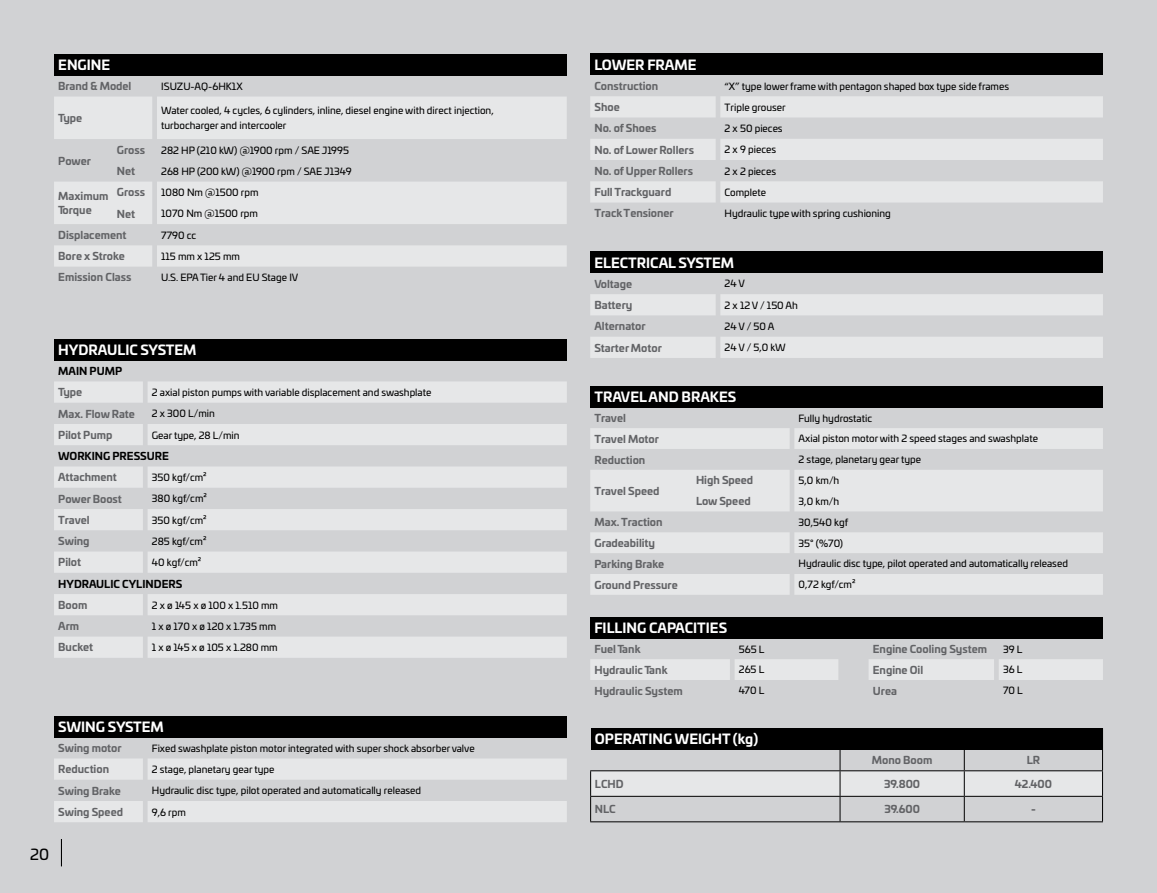
<style>
.page{position:relative;width:1157px;height:893px;background:#d1d2d4}
.page>*{position:absolute;margin:0;border:0;box-sizing:border-box;transform-origin:0 0}
.t1{font:15px "Univia Pro";color:#000}
.t2{font:700 13.5px "Univia Pro";color:#fff}
.t3{font:700 10.5px/13.5px "Univia Pro";color:#626366}
.t4{font:700 10.5px "Univia Pro";color:#000}
.t5{font:9.75px/15px "Univia Pro";color:#000}
</style>
<div class="page">
<svg style="left:61px;top:839px;width:1px;height:27px"></svg>
<div style="left:54px;top:54px;width:513px;height:21px;background:#000"></div>
<svg style="left:54px;top:97px;width:513px;height:170px;fill:#e6e7e8"></svg>
<div style="left:54px;top:339px;width:513px;height:21px;background:#000"></div>
<svg style="left:54px;top:381px;width:513px;height:277px;fill:#e6e7e8"></svg>
<div style="left:54px;top:716px;width:513px;height:21px;background:#000"></div>
<svg style="left:54px;top:759px;width:513px;height:63px"></svg>
<div style="left:590px;top:386px;width:513px;height:21px;background:#000"></div>
<svg style="left:590px;top:428px;width:513px;height:167px;fill:#e6e7e8"></svg>
<div style="left:590px;top:54px;width:513px;height:21px;background:#000"></div>
<svg style="left:590px;top:96px;width:513px;height:107px;fill:#e6e7e8"></svg>
<div style="left:590px;top:252px;width:513px;height:21px;background:#000"></div>
<svg style="left:590px;top:294px;width:513px;height:64px"></svg>
<hr style="left:590px;top:821px;width:250px;height:1px;background:#000">
<hr style="left:840px;top:821px;width:124px;height:1px;background:#000">
<hr style="left:964px;top:821px;width:139px;height:1px;background:#000">
<svg style="left:590px;top:728px;width:513px;height:93px"></svg>
<div style="left:590px;top:617px;width:513px;height:21px;background:#000"></div>
<svg style="left:590px;top:659px;width:513px;height:21px"></svg>
<h2 class="t2" style="left:58px;top:54px;width:53px">ENGINE</h2>
<p class="t3" style="left:58px;top:79px;width:75px">Brand &amp; Model</p>
<p class="t5" style="left:161px;top:78px;width:83px">ISUZU-AQ-6HK1X</p>
<p class="t3" style="left:58px;top:110px;width:25px">Type</p>
<p class="t5" style="left:161px;top:103px;width:334px">Water cooled, 4 cycles, 6 cylinders, inline, diesel engine with direct injection, turbocharger and intercooler</p>
<p class="t3" style="left:58px;top:153px;width:34px">Power</p>
<p class="t3" style="left:117px;top:142px;width:30px">Gross</p>
<p class="t5" style="left:161px;top:142px;width:189px">282 HP (210 kW) @1900 rpm / SAE J1995</p>
<p class="t3" style="left:117px;top:164px;width:20px">Net</p>
<p class="t5" style="left:161px;top:163px;width:192px">268 HP (200 kW) @1900 rpm / SAE J1349</p>
<p class="t3" style="left:58px;top:189px;width:52px">Maximum<br>Torque</p>
<p class="t3" style="left:117px;top:185px;width:30px">Gross</p>
<p class="t5" style="left:161px;top:184px;width:99px">1080 Nm @1500 rpm</p>
<p class="t3" style="left:117px;top:206px;width:20px">Net</p>
<p class="t5" style="left:161px;top:206px;width:98px">1070 Nm @1500 rpm</p>
<p class="t3" style="left:58px;top:227px;width:70px">Displacement</p>
<p class="t5" style="left:161px;top:227px;width:37px">7790 cc</p>
<p class="t3" style="left:58px;top:249px;width:68px">Bore x Stroke</p>
<p class="t5" style="left:161px;top:248px;width:80px">115 mm x 125 mm</p>
<p class="t3" style="left:58px;top:270px;width:75px">Emission Class</p>
<p class="t5" style="left:161px;top:269px;width:139px">U.S. EPA Tier 4 and EU Stage IV</p>
<h2 class="t2" style="left:58px;top:339px;width:140px">HYDRAULIC SYSTEM</h2>
<p class="t4" style="left:58px;top:363px;width:65px">MAIN PUMP</p>
<p class="t3" style="left:58px;top:385px;width:25px">Type</p>
<p class="t5" style="left:152px;top:384px;width:281px">2 axial piston pumps with variable displacement and swashplate</p>
<p class="t3" style="left:58px;top:406px;width:78px">Max. Flow Rate</p>
<p class="t5" style="left:152px;top:406px;width:65px">2 x 300 L/min</p>
<p class="t3" style="left:58px;top:427px;width:56px">Pilot Pump</p>
<p class="t5" style="left:152px;top:427px;width:89px">Gear type, 28 L/min</p>
<p class="t4" style="left:58px;top:448px;width:112px">WORKING PRESSURE</p>
<p class="t3" style="left:58px;top:470px;width:60px">Attachment</p>
<p class="t5" style="left:152px;top:469px;width:56px">350 kgf/cm²</p>
<p class="t3" style="left:58px;top:491px;width:65px">Power Boost</p>
<p class="t5" style="left:152px;top:491px;width:57px">380 kgf/cm²</p>
<p class="t3" style="left:58px;top:512px;width:33px">Travel</p>
<p class="t5" style="left:152px;top:512px;width:56px">350 kgf/cm²</p>
<p class="t3" style="left:58px;top:534px;width:33px">Swing</p>
<p class="t5" style="left:152px;top:533px;width:56px">285 kgf/cm²</p>
<p class="t3" style="left:58px;top:555px;width:24px">Pilot</p>
<p class="t5" style="left:152px;top:554px;width:51px">40 kgf/cm²</p>
<p class="t4" style="left:58px;top:575px;width:126px">HYDRAULIC CYLINDERS</p>
<p class="t3" style="left:58px;top:597px;width:31px">Boom</p>
<p class="t5" style="left:152px;top:597px;width:128px">2 x ø 145 x ø 100 x 1.510 mm</p>
<p class="t3" style="left:58px;top:619px;width:22px">Arm</p>
<p class="t5" style="left:152px;top:618px;width:126px">1 x ø 170 x ø 120 x 1.735 mm</p>
<p class="t3" style="left:58px;top:640px;width:36px">Bucket</p>
<p class="t5" style="left:152px;top:639px;width:127px">1 x ø 145 x ø 105 x 1.280 mm</p>
<h2 class="t2" style="left:58px;top:716px;width:107px">SWING SYSTEM</h2>
<p class="t3" style="left:58px;top:740px;width:65px">Swing motor</p>
<p class="t5" style="left:152px;top:740px;width:324px">Fixed swashplate piston motor integrated with super shock absorber valve</p>
<p class="t3" style="left:58px;top:762px;width:52px">Reduction</p>
<p class="t5" style="left:152px;top:761px;width:124px">2 stage, planetary gear type</p>
<p class="t3" style="left:58px;top:783px;width:64px">Swing Brake</p>
<p class="t5" style="left:152px;top:783px;width:271px">Hydraulic disc type, pilot operated and automatically released</p>
<p class="t3" style="left:58px;top:804px;width:66px">Swing Speed</p>
<p class="t5" style="left:152px;top:804px;width:36px">9,6 rpm</p>
<h1 class="t1" style="left:30px;top:843px;width:21px">20</h1>
<h2 class="t2" style="left:594px;top:54px;width:104px">LOWER FRAME</h2>
<p class="t3" style="left:594px;top:78px;width:65px">Construction</p>
<p class="t5" style="left:724px;top:78px;width:286px">“X” type lower frame with pentagon shaped box type side frames</p>
<p class="t3" style="left:594px;top:100px;width:27px">Shoe</p>
<p class="t5" style="left:724px;top:99px;width:63px">Triple grouser</p>
<p class="t3" style="left:594px;top:121px;width:63px">No. of Shoes</p>
<p class="t5" style="left:724px;top:120px;width:60px">2 x 50 pieces</p>
<p class="t3" style="left:594px;top:142px;width:101px">No. of Lower Rollers</p>
<p class="t5" style="left:724px;top:142px;width:53px">2 x 9 pieces</p>
<p class="t3" style="left:594px;top:163px;width:100px">No. of Upper Rollers</p>
<p class="t5" style="left:724px;top:163px;width:53px">2 x 2 pieces</p>
<p class="t3" style="left:594px;top:185px;width:78px">Full Trackguard</p>
<p class="t5" style="left:724px;top:184px;width:43px">Complete</p>
<p class="t3" style="left:594px;top:206px;width:81px">Track Tensioner</p>
<p class="t5" style="left:724px;top:205px;width:168px">Hydraulic type with spring cushioning</p>
<h2 class="t2" style="left:594px;top:252px;width:141px">ELECTRICAL SYSTEM</h2>
<p class="t3" style="left:594px;top:276px;width:39px">Voltage</p>
<p class="t5" style="left:724px;top:276px;width:22px">24 V</p>
<p class="t3" style="left:594px;top:297px;width:39px">Battery</p>
<p class="t5" style="left:724px;top:297px;width:75px">2 x 12 V / 150 Ah</p>
<p class="t3" style="left:594px;top:319px;width:53px">Alternator</p>
<p class="t5" style="left:724px;top:318px;width:51px">24 V / 50 A</p>
<p class="t3" style="left:594px;top:340px;width:69px">Starter Motor</p>
<p class="t5" style="left:724px;top:340px;width:63px">24 V / 5,0 kW</p>
<h2 class="t2" style="left:594px;top:386px;width:143px">TRAVEL AND BRAKES</h2>
<p class="t3" style="left:594px;top:410px;width:33px">Travel</p>
<p class="t5" style="left:798px;top:410px;width:75px">Fully hydrostatic</p>
<p class="t3" style="left:594px;top:431px;width:66px">Travel Motor</p>
<p class="t5" style="left:798px;top:431px;width:241px">Axial piston motor with 2 speed stages and swashplate</p>
<p class="t3" style="left:594px;top:452px;width:52px">Reduction</p>
<p class="t5" style="left:798px;top:452px;width:124px">2 stage, planetary gear type</p>
<p class="t3" style="left:594px;top:483px;width:66px">Travel Speed</p>
<p class="t3" style="left:696px;top:473px;width:59px">High Speed</p>
<p class="t5" style="left:798px;top:472px;width:42px">5,0 km/h</p>
<p class="t3" style="left:696px;top:494px;width:56px">Low Speed</p>
<p class="t5" style="left:798px;top:493px;width:42px">3,0 km/h</p>
<p class="t3" style="left:594px;top:515px;width:70px">Max. Traction</p>
<p class="t5" style="left:798px;top:514px;width:51px">30,540 kgf</p>
<p class="t3" style="left:594px;top:535px;width:62px">Gradeability</p>
<p class="t5" style="left:798px;top:535px;width:46px">35° (%70)</p>
<p class="t3" style="left:594px;top:556px;width:71px">Parking Brake</p>
<p class="t5" style="left:798px;top:556px;width:271px">Hydraulic disc type, pilot operated and automatically released</p>
<p class="t3" style="left:594px;top:577px;width:85px">Ground Pressure</p>
<p class="t5" style="left:798px;top:577px;width:58px">0,72 kgf/cm²</p>
<h2 class="t2" style="left:594px;top:617px;width:134px">FILLING CAPACITIES</h2>
<p class="t3" style="left:594px;top:641px;width:48px">Fuel Tank</p>
<p class="t5" style="left:739px;top:641px;width:27px">565 L</p>
<p class="t3" style="left:873px;top:641px;width:116px">Engine Cooling System</p>
<p class="t5" style="left:1003px;top:641px;width:21px">39 L</p>
<p class="t3" style="left:594px;top:662px;width:75px">Hydraulic Tank</p>
<p class="t5" style="left:739px;top:662px;width:27px">265 L</p>
<p class="t3" style="left:873px;top:662px;width:52px">Engine Oil</p>
<p class="t5" style="left:1003px;top:662px;width:21px">36 L</p>
<p class="t3" style="left:594px;top:683px;width:90px">Hydraulic System</p>
<p class="t5" style="left:739px;top:683px;width:27px">470 L</p>
<p class="t3" style="left:873px;top:683px;width:26px">Urea</p>
<p class="t5" style="left:1003px;top:683px;width:21px">70 L</p>
<h2 class="t2" style="left:595px;top:728px;width:165px">OPERATING WEIGHT (kg)</h2>
<p class="t3" style="left:872px;top:753px;width:62px">Mono Boom</p>
<p class="t3" style="left:1026px;top:753px;width:15px">LR</p>
<p class="t3" style="left:595px;top:776px;width:30px">LCHD</p>
<p class="t3" style="left:884px;top:776px;width:37px">39.800</p>
<p class="t3" style="left:1014px;top:776px;width:39px">42.400</p>
<p class="t3" style="left:595px;top:802px;width:22px">NLC</p>
<p class="t3" style="left:884px;top:802px;width:37px">39.600</p>
<p class="t3" style="left:1031px;top:802px;width:6px">-</p>
</div>
